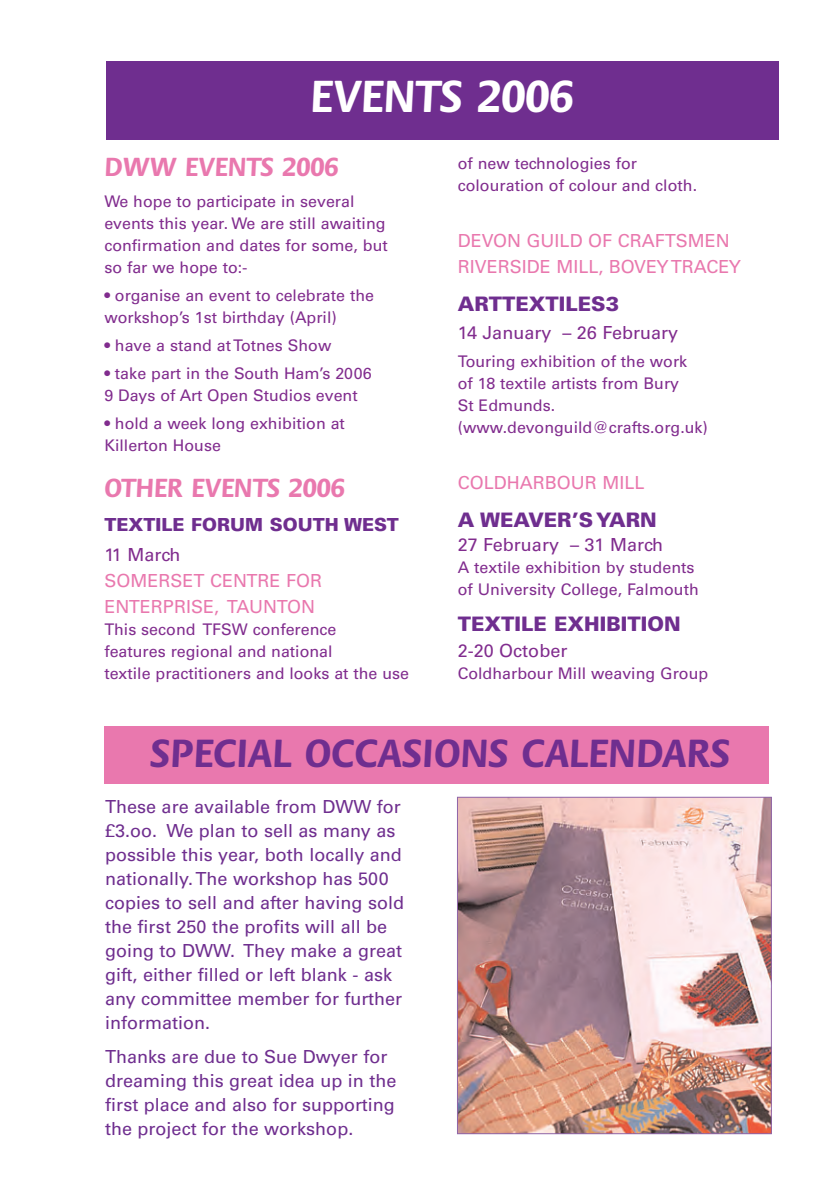
<style>
.page{position:relative;width:840px;height:1191px;background:#fff}
.page>*{position:absolute;margin:0;border:0;box-sizing:border-box;transform-origin:0 0}
.t1{font:700 48px "Flora LT";color:#fff}
.t2{font:700 42px "Flora LT";color:#6f2e8f}
.t3{font:700 28px "Flora LT";color:#e978ae}
.t4{font:900 20px "Univers LT";color:#6f2e8f}
.t5{font:18px/24px "Univers LT";color:#6f2e8f}
.t6{font:18px/26px "Univers LT";color:#e978ae}
.t7{font:18px "Univers LT";color:#812c8e}
.t8{font:900 18px "Univers LT";color:#6f2e8f}
.t9{font:16px/22px "Univers LT";color:#812c8e}
</style>
<div class="page">
<div style="left:106px;top:62px;width:672px;height:78px;background:#6f2e8f"></div>
<div style="left:104px;top:726px;width:664px;height:57px;background:#e978ae"></div>
<img style="left:458px;top:798px;width:311px;height:334px">
<div style="left:456px;top:796px;width:315px;height:338px;border:1px solid #8f65a9"></div>
<h1 class="t1" style="left:310px;top:77px;width:264px">EVENTS 2006</h1>
<h3 class="t3" style="left:104px;top:156px;width:235px">DWW EVENTS 2006</h3>
<p class="t9" style="left:104px;top:191px;width:285px">We hope to participate in several events this year. We are still awaiting confirmation and dates for some, but so far we hope to:-</p>
<p class="t9" style="left:104px;top:285px;width:271px">• organise an event to celebrate the workshop’s 1st birthday (April)</p>
<p class="t9" style="left:104px;top:335px;width:228px">• have a stand at Totnes Show</p>
<p class="t9" style="left:104px;top:363px;width:268px">• take part in the South Ham’s 2006<br>9 Days of Art Open Studios event</p>
<p class="t9" style="left:104px;top:413px;width:242px">• hold a week long exhibition at<br>Killerton House</p>
<h3 class="t3" style="left:104px;top:476px;width:242px">OTHER EVENTS 2006</h3>
<p class="t8" style="left:104px;top:517px;width:296px">TEXTILE FORUM SOUTH WEST</p>
<p class="t7" style="left:104px;top:547px;width:78px">11 March</p>
<p class="t6" style="left:104px;top:569px;width:219px">SOMERSET CENTRE FOR<br>ENTERPRISE, TAUNTON</p>
<p class="t9" style="left:104px;top:619px;width:306px">This second TFSW conference<br>features regional and national<br>textile practitioners and looks at the use</p>
<p class="t9" style="left:457px;top:154px;width:241px">of new technologies for colouration of colour and cloth.</p>
<p class="t6" style="left:457px;top:229px;width:284px">DEVON GUILD OF CRAFTSMEN<br>RIVERSIDE MILL, BOVEY TRACEY</p>
<p class="t4" style="left:457px;top:297px;width:163px">ARTTEXTILES3</p>
<p class="t7" style="left:457px;top:326px;width:222px">14 January – 26 February</p>
<p class="t9" style="left:457px;top:352px;width:251px">Touring exhibition of the work<br>of 18 textile artists from Bury<br>St Edmunds. (www.devonguild@crafts.org.uk)</p>
<p class="t6" style="left:457px;top:471px;width:188px">COLDHARBOUR MILL</p>
<p class="t4" style="left:457px;top:513px;width:200px">A WEAVER’S YARN</p>
<p class="t7" style="left:457px;top:538px;width:207px">27 February – 31 March</p>
<p class="t9" style="left:457px;top:558px;width:242px">A textile exhibition by students of University College, Falmouth</p>
<p class="t4" style="left:457px;top:617px;width:224px">TEXTILE EXHIBITION</p>
<p class="t7" style="left:457px;top:644px;width:111px">2-20 October</p>
<p class="t9" style="left:457px;top:664px;width:252px">Coldharbour Mill weaving Group</p>
<h2 class="t2" style="left:150px;top:736px;width:581px">SPECIAL OCCASIONS CALENDARS</h2>
<p class="t5" style="left:105px;top:796px;width:300px">These are available from DWW for £3.oo. We plan to sell as many as possible this year, both locally and nationally. The workshop has 500 copies to sell and after having sold the first 250 the profits will all be going to DWW. They make a great gift, either filled or left blank - ask any committee member for further information.</p>
<p class="t5" style="left:105px;top:1046px;width:293px">Thanks are due to Sue Dwyer for dreaming this great idea up in the first place and also for supporting the project for the workshop.</p>
</div>
